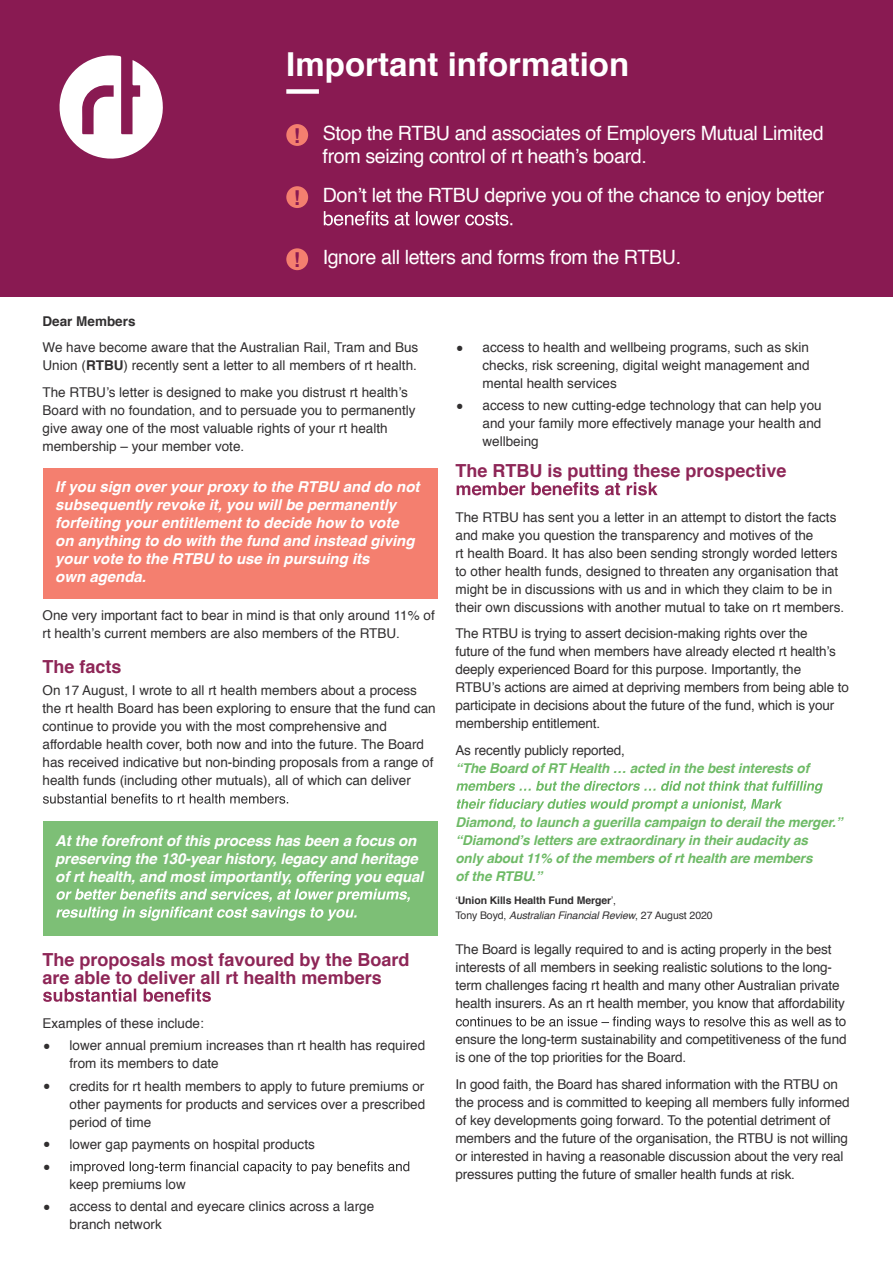
<style>
.page{position:relative;width:893px;height:1264px;background:#fff}
.page>*{position:absolute;margin:0;border:0;box-sizing:border-box;transform-origin:0 0}
.t1{font:700 33px "Helvetica";color:#fff}
.t2{font:24px "Helvetica";color:#312f30}
.t3{font:700 20.55px "Helvetica";color:#891a52}
.t4{font:19.65px/23.5px "Helvetica";letter-spacing:-.02em;color:#fff}
.t5{font:700 18px/18px "Helvetica";color:#8e2657}
.t6{font:italic 700 15px/18px "Helvetica";color:#fff}
.t7{font:13.5px/18px "Helvetica";color:#312f30}
.t8{font:italic 700 13.5px/18px "Helvetica";letter-spacing:-.01em;color:#6eba66}
.t9{font:700 13.5px "Helvetica";color:#312f30}
.t10{font:700 10.5px/15px "Helvetica";letter-spacing:-.01em;color:#312f30}
.s1{font-weight:700}
.s2{font-size:24px}
.s3{font-weight:400}
.s4{font-weight:400;font-style:italic}
</style>
<div class="page">
<div style="left:0;top:0;width:893px;height:296px;background:#891a52"></div>
<svg style="left:59px;top:55px;width:104px;height:104px"></svg>
<div style="left:286px;top:124px;width:22px;height:22px;background:#f47f6f;border-radius:50%"></div>
<div style="left:286px;top:186px;width:22px;height:22px;background:#f47f6f;border-radius:50%"></div>
<svg style="left:324px;top:211px;width:188px;height:15px"></svg>
<div style="left:286px;top:248px;width:22px;height:22px;background:#f47f6f;border-radius:50%"></div>
<div style="left:286px;top:89px;width:33px;height:5px;background:#fff"></div>
<div style="left:43px;top:468px;width:394px;height:131px;background:#f47f6f"></div>
<svg style="left:43px;top:793px;width:245px;height:10px"></svg>
<div style="left:43px;top:821px;width:394px;height:115px;background:#7dbf76"></div>
<svg style="left:56px;top:888px;width:354px;height:33px"></svg>
<svg style="left:43px;top:988px;width:168px;height:14px"></svg>
<svg style="left:70px;top:1161px;width:339px;height:13px"></svg>
<svg style="left:457px;top:482px;width:201px;height:13px"></svg>
<svg style="left:456px;top:781px;width:367px;height:12px"></svg>
<svg style="left:457px;top:799px;width:325px;height:12px"></svg>
<svg style="left:456px;top:1016px;width:357px;height:13px"></svg>
<h1 class="t1" style="left:286px;top:38px;width:344px">Important information</h1>
<h3 class="t3" style="left:293px;top:119px;width:8px">!</h3>
<h3 class="t4" style="left:323px;top:121px;width:503px">Stop the RTBU and associates of Employers Mutual Limited from seizing control of rt heath’s board.</h3>
<h3 class="t3" style="left:293px;top:181px;width:8px">!</h3>
<h3 class="t4" style="left:323px;top:184px;width:503px">Don’t let the RTBU deprive you of the chance to enjoy better</h3>
<h3 class="t3" style="left:293px;top:243px;width:8px">!</h3>
<h3 class="t4" style="left:323px;top:246px;width:360px">Ignore all letters and forms from the RTBU.</h3>
<p class="t9" style="left:43px;top:310px;width:95px">Dear Members</p>
<p class="t7" style="left:43px;top:339px;width:377px">We have become aware that the Australian Rail, Tram and Bus<br>Union (<span class="s1">RTBU</span>) recently sent a letter to all members of rt health.</p>
<p class="t7" style="left:43px;top:383px;width:374px">The RTBU’s letter is designed to make you distrust rt health’s Board with no foundation, and to persuade you to permanently give away one of the most valuable rights of your rt health membership – your member vote.</p>
<p class="t6" style="left:55px;top:478px;width:366px">If you sign over your proxy to the RTBU and do not subsequently revoke it, you will be permanently forfeiting your entitlement to decide how to vote on anything to do with the fund and instead giving your vote to the RTBU to use in pursuing its<br>own agenda.</p>
<p class="t7" style="left:43px;top:607px;width:394px">One very important fact to bear in mind is that only around 11% of rt health’s current members are also members of the RTBU.</p>
<h3 class="t5" style="left:43px;top:658px;width:81px">The facts</h3>
<p class="t7" style="left:43px;top:682px;width:395px">On 17 August, I wrote to all rt health members about a process the rt health Board has been exploring to ensure that the fund can continue to provide you with the most comprehensive and affordable health cover, both now and into the future. The Board has received indicative but non-binding proposals from a range of health funds (including other mutuals), all of which can deliver</p>
<p class="t6" style="left:55px;top:831px;width:370px">At the forefront of this process has been a focus on preserving the 130-year history, legacy and heritage of rt health, and most importantly, offering you equal</p>
<h3 class="t5" style="left:43px;top:950px;width:369px">The proposals most favoured by the Board are able to deliver all rt health members</h3>
<p class="t7" style="left:43px;top:1014px;width:163px">Examples of these include:</p>
<p class="t7" style="left:70px;top:1037px;width:357px;text-indent:-27px"><span class="s2">•</span> lower annual premium increases than rt health has required from its members to date</p>
<p class="t7" style="left:70px;top:1077px;width:357px;text-align:justify;text-indent:-27px"><span class="s2">•</span> credits for rt health members to apply to future premiums or other payments for products and services over a prescribed period of time</p>
<p class="t7" style="left:43px;top:1135px;width:274px"><span class="s2">•</span> lower gap payments on hospital products</p>
<h2 class="t2" style="left:43px;top:1148px;width:10px">•</h2>
<p class="t7" style="left:70px;top:1175px;width:118px">keep premiums low</p>
<p class="t7" style="left:70px;top:1198px;width:306px;text-indent:-27px"><span class="s2">•</span> access to dental and eyecare clinics across a large branch network</p>
<p class="t7" style="left:482px;top:339px;width:329px;text-align:justify;text-indent:-27px"><span class="s2">•</span> access to health and wellbeing programs, such as skin checks, risk screening, digital weight management and mental health services</p>
<p class="t7" style="left:482px;top:397px;width:341px;text-align:justify;text-indent:-27px"><span class="s2">•</span> access to new cutting-edge technology that can help you and your family more effectively manage your health and wellbeing</p>
<h3 class="t5" style="left:455px;top:462px;width:333px">The RTBU is putting these prospective</h3>
<p class="t7" style="left:455px;top:508px;width:390px">The RTBU has sent you a letter in an attempt to distort the facts and make you question the transparency and motives of the<br>rt health Board. It has also been sending strongly worded letters to other health funds, designed to threaten any organisation that might be in discussions with us and in which they claim to be in their own discussions with another mutual to take on rt members.</p>
<p class="t7" style="left:455px;top:625px;width:395px">The RTBU is trying to assert decision-making rights over the<br>future of the fund when members have already elected rt health’s deeply experienced Board for this purpose. Importantly, the RTBU’s actions are aimed at depriving members from being able to participate in decisions about the future of the fund, which is your membership entitlement.</p>
<p class="t7" style="left:455px;top:741px;width:171px">As recently publicly reported,</p>
<p class="t8" style="left:455px;top:759px;width:355px">“The Board of RT Health … acted in the best interests of</p>
<p class="t8" style="left:455px;top:813px;width:388px">Diamond, to launch a guerilla campaign to derail the merger.” “Diamond’s letters are extraordinary in their audacity as<br>only about 11% of the members of rt health are members<br>of the RTBU.”</p>
<p class="t10" style="left:455px;top:893px;width:259px"><span class="s3">‘</span>Union Kills Health Fund Merger<span class="s3">’,<br>Tony Boyd,</span> <span class="s4">Australian Financial Review</span><span class="s3">, 27 August 2020</span></p>
<p class="t7" style="left:455px;top:941px;width:378px">The Board is legally required to and is acting properly in the best</p>
<p class="t7" style="left:455px;top:959px;width:378px">interests of all members in seeking realistic solutions to the long-</p>
<p class="t7" style="left:455px;top:977px;width:385px">term challenges facing rt health and many other Australian private</p>
<p class="t7" style="left:455px;top:995px;width:391px">health insurers. As an rt health member, you know that affordability</p>
<p class="t7" style="left:818px;top:1013px;width:30px">as to</p>
<p class="t7" style="left:455px;top:1031px;width:393px">ensure the long-term sustainability and competitiveness of the fund</p>
<p class="t7" style="left:455px;top:1049px;width:232px">is one of the top priorities for the Board.</p>
<p class="t7" style="left:455px;top:1075px;width:396px">In good faith, the Board has shared information with the RTBU on the process and is committed to keeping all members fully informed of key developments going forward. To the potential detriment of members and the future of the organisation, the RTBU is not willing or interested in having a reasonable discussion about the very real pressures putting the future of smaller health funds at risk.</p>
</div>
